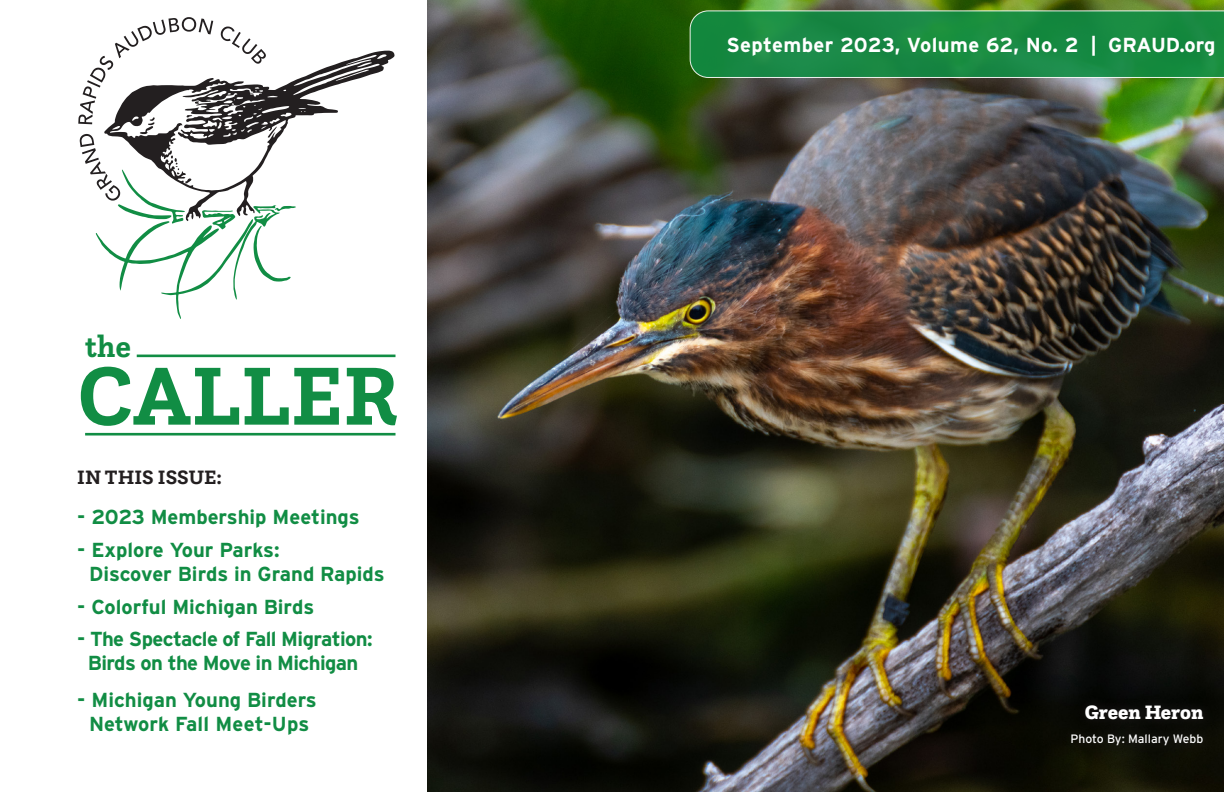
<style>
.page{position:relative;width:1224px;height:792px;background:#fff}
.page>*{position:absolute;margin:0;border:0;box-sizing:border-box;transform-origin:0 0}
.t1{font:700 86px "Questa Slab";color:#118d44}
.t2{font:700 31.2px "Questa Slab";color:#118d44}
.t3{font:700 20.2px/24.4px "Interstate";color:#118d44}
.t4{font:700 20.2px/24.4px "Interstate";letter-spacing:-.03em;color:#118d44;text-align:center}
.t5{font:700 20.2px "Interstate";letter-spacing:.005em;color:#fff}
.t6{font:700 20.2px "Questa Slab";color:#231f20}
.t7{font:900 20.2px "Questa Slab";color:#fff}
.t8{font:12.2px "Interstate";color:#fff}
</style>
<div class="page">
<img style="left:427px;top:0;width:797px;height:792px">
<div style="left:1061px;top:694px;width:153px;height:61px;background:#0c0d07"></div>
<hr style="left:137px;top:355px;width:259px;height:2px;background:#118d44">
<hr style="left:85px;top:433px;width:311px;height:3px;background:#118d44">
<svg style="left:296px;top:51px;width:99px;height:65px"></svg>
<svg style="left:78px;top:17px;width:218px;height:302px"></svg>
<svg style="left:689px;top:10px;width:535px;height:68px"></svg>
<p class="t2" style="left:85px;top:327px;width:48px">the</p>
<p class="t1" style="left:77px;top:341px;width:324px">CALLER</p>
<p class="t6" style="left:77px;top:464px;width:146px">IN THIS ISSUE:</p>
<p class="t3" style="left:77px;top:505px;width:284px">- 2023 Membership Meetings</p>
<p class="t3" style="left:89px;top:537px;width:297px;text-indent:-12px">- Explore Your Parks:<br>Discover Birds in Grand Rapids</p>
<p class="t3" style="left:77px;top:594px;width:238px">- Colorful Michigan Birds</p>
<p class="t4" style="left:77px;top:626px;width:297px">- The Spectacle of Fall Migration:<br>Birds on the Move in Michigan</p>
<p class="t3" style="left:77px;top:687px;width:241px;text-align:center">- Michigan Young Birders<br>Network Fall Meet-Ups</p>
<p class="t5" style="left:727px;top:34px;width:490px">September 2023, Volume 62, No. 2 | GRAUD.org</p>
<p class="t7" style="left:1085px;top:699px;width:120px">Green Heron</p>
<p class="t8" style="left:1070px;top:732px;width:134px">Photo By: Mallary Webb</p>
</div>
